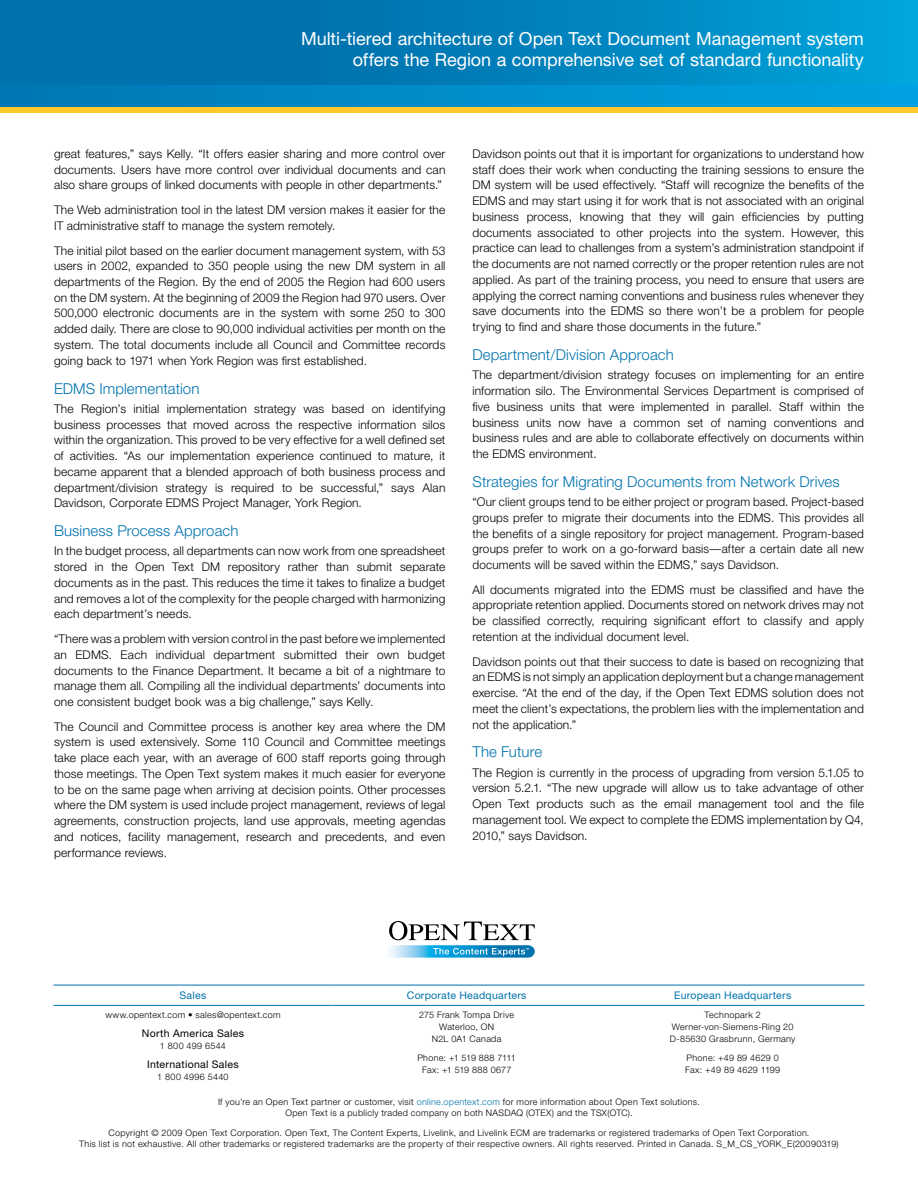
<style>
.page{position:relative;width:918px;height:1188px;background:#fff}
.page>*{position:absolute;margin:0;border:0;box-sizing:border-box;transform-origin:0 0}
.t1{font:18px/21px "Helvetica Neue";letter-spacing:-.005em;color:#fff;text-align:right}
.t2{font:300 15px "Helvetica Neue";letter-spacing:.005em;color:#0073ae}
.t3{font:300 12px/15.8px "Helvetica Neue";letter-spacing:.01em;color:#000;text-align:justify}
.t4{font:10.5px "Helvetica Neue";letter-spacing:.025em;color:#0073ae}
.t5{font:10.5px "Helvetica Neue";letter-spacing:.03em;color:#000}
.t6{font:300 9px/12px "Helvetica Neue";letter-spacing:.035em;color:#000;text-align:center}
.s1{color:#0073ae}
</style>
<div class="page">
<svg style="left:389px;top:921px;width:146px;height:37px"></svg>
<hr style="left:54px;top:985px;width:278px;height:1px;background:#0073ae">
<hr style="left:332px;top:985px;width:269px;height:1px;background:#0073ae">
<hr style="left:601px;top:985px;width:263px;height:1px;background:#0073ae">
<hr style="left:54px;top:1005px;width:278px;height:1px;background:#0073ae">
<hr style="left:332px;top:1005px;width:269px;height:1px;background:#0073ae">
<hr style="left:601px;top:1005px;width:263px;height:1px;background:#0073ae">
<div style="left:0;top:0;width:918px;height:97px;background:linear-gradient(to right,#0067a3,#009cd4)"></div>
<div style="left:0;top:86px;width:918px;height:23px;background:linear-gradient(to right,#0077b3,#00a3e2)"></div>
<div style="left:0;top:107px;width:918px;height:6px;background:#ffc82b"></div>
<h1 class="t1" style="left:301px;top:28px;width:564px">Multi-tiered architecture of Open Text Document Management system offers the Region a comprehensive set of standard functionality</h1>
<p class="t3" style="left:54px;top:146px;width:393px">great features,” says Kelly. “It offers easier sharing and more control over documents. Users have more control over individual documents and can also share groups of linked documents with people in other departments.”</p>
<p class="t3" style="left:54px;top:202px;width:393px">The Web administration tool in the latest DM version makes it easier for the<br>IT administrative staff to manage the system remotely.</p>
<p class="t3" style="left:54px;top:242px;width:393px">The initial pilot based on the earlier document management system, with 53 users in 2002, expanded to 350 people using the new DM system in all departments of the Region. By the end of 2005 the Region had 600 users on the DM system. At the beginning of 2009 the Region had 970 users. Over 500,000 electronic documents are in the system with some 250 to 300 added daily. There are close to 90,000 individual activities per month on the system. The total documents include all Council and Committee records going back to 1971 when York Region was first established.</p>
<p class="t2" style="left:54px;top:379px;width:147px">EDMS Implementation</p>
<p class="t3" style="left:54px;top:400px;width:393px">The Region’s initial implementation strategy was based on identifying business processes that moved across the respective information silos within the organization. This proved to be very effective for a well defined set of activities. “As our implementation experience continued to mature, it became apparent that a blended approach of both business process and department/division strategy is required to be successful,” says Alan Davidson, Corporate EDMS Project Manager, York Region.</p>
<p class="t2" style="left:54px;top:522px;width:186px">Business Process Approach</p>
<p class="t3" style="left:54px;top:543px;width:393px">In the budget process, all departments can now work from one spreadsheet stored in the Open Text DM repository rather than submit separate documents as in the past. This reduces the time it takes to finalize a budget and removes a lot of the complexity for the people charged with harmonizing each department’s needs.</p>
<p class="t3" style="left:54px;top:631px;width:393px">“There was a problem with version control in the past before we implemented an EDMS. Each individual department submitted their own budget documents to the Finance Department. It became a bit of a nightmare to manage them all. Compiling all the individual departments’ documents into one consistent budget book was a big challenge,” says Kelly.</p>
<p class="t3" style="left:54px;top:718px;width:393px">The Council and Committee process is another key area where the DM system is used extensively. Some 110 Council and Committee meetings take place each year, with an average of 600 staff reports going through those meetings. The Open Text system makes it much easier for everyone to be on the same page when arriving at decision points. Other processes where the DM system is used include project management, reviews of legal agreements, construction projects, land use approvals, meeting agendas and notices, facility management, research and precedents, and even performance reviews.</p>
<p class="t3" style="left:472px;top:145px;width:393px">Davidson points out that it is important for organizations to understand how staff does their work when conducting the training sessions to ensure the DM system will be used effectively. “Staff will recognize the benefits of the EDMS and may start using it for work that is not associated with an original business process, knowing that they will gain efficiencies by putting documents associated to other projects into the system. However, this practice can lead to challenges from a system’s administration standpoint if the documents are not named correctly or the proper retention rules are not applied. As part of the training process, you need to ensure that users are applying the correct naming conventions and business rules whenever they save documents into the EDMS so there won’t be a problem for people trying to find and share those documents in the future.”</p>
<p class="t2" style="left:472px;top:346px;width:203px">Department/Division Approach</p>
<p class="t3" style="left:472px;top:367px;width:393px">The department/division strategy focuses on implementing for an entire information silo. The Environmental Services Department is comprised of five business units that were implemented in parallel. Staff within the business units now have a common set of naming conventions and business rules and are able to collaborate effectively on documents within the EDMS environment.</p>
<p class="t2" style="left:472px;top:472px;width:369px">Strategies for Migrating Documents from Network Drives</p>
<p class="t3" style="left:472px;top:494px;width:393px">“Our client groups tend to be either project or program based. Project-based groups prefer to migrate their documents into the EDMS. This provides all the benefits of a single repository for project management. Program-based groups prefer to work on a go-forward basis—after a certain date all new documents will be saved within the EDMS,” says Davidson.</p>
<p class="t3" style="left:472px;top:581px;width:393px">All documents migrated into the EDMS must be classified and have the appropriate retention applied. Documents stored on network drives may not be classified correctly, requiring significant effort to classify and apply retention at the individual document level.</p>
<p class="t3" style="left:472px;top:653px;width:393px">Davidson points out that their success to date is based on recognizing that an EDMS is not simply an application deployment but a change management exercise. “At the end of the day, if the Open Text EDMS solution does not meet the client’s expectations, the problem lies with the implementation and not the application.”</p>
<p class="t2" style="left:472px;top:743px;width:71px">The Future</p>
<p class="t3" style="left:472px;top:764px;width:393px">The Region is currently in the process of upgrading from version 5.1.05 to version 5.2.1. “The new upgrade will allow us to take advantage of other Open Text products such as the email management tool and the file management tool. We expect to complete the EDMS implementation by Q4, 2010,” says Davidson.</p>
<p class="t4" style="left:180px;top:989px;width:28px">Sales</p>
<p class="t4" style="left:407px;top:989px;width:121px">Corporate Headquarters</p>
<p class="t4" style="left:674px;top:989px;width:119px">European Headquarters</p>
<p class="t6" style="left:105px;top:1009px;width:177px">www.opentext.com • sales@opentext.com</p>
<p class="t5" style="left:142px;top:1027px;width:104px">North America Sales</p>
<p class="t6" style="left:160px;top:1040px;width:68px">1 800 499 6544</p>
<p class="t5" style="left:147px;top:1058px;width:93px">International Sales</p>
<p class="t6" style="left:157px;top:1071px;width:73px">1 800 4996 5440</p>
<p class="t6" style="left:670px;top:1009px;width:127px">Technopark 2<br>Werner-von-Siemens-Ring 20<br>D-85630 Grasbrunn, Germany</p>
<p class="t6" style="left:685px;top:1052px;width:97px;text-align:left">Phone: +49 89 4629 0<br>Fax: +49 89 4629 1199</p>
<p class="t6" style="left:218px;top:1096px;width:483px;line-height:11.2px">If you’re an Open Text partner or customer, visit <span class="s1">online.opentext.com</span> for more information about Open Text solutions.<br>Open Text is a publicly traded company on both NASDAQ (OTEX) and the TSX(OTC).</p>
<p class="t6" style="left:79px;top:1127px;width:761px;line-height:11.2px">Copyright © 2009 Open Text Corporation. Open Text, The Content Experts, Livelink, and Livelink ECM are trademarks or registered trademarks of Open Text Corporation.<br>This list is not exhaustive. All other trademarks or registered trademarks are the property of their respective owners. All rights reserved. Printed in Canada. S_M_CS_YORK_E(20090319)</p>
<p class="t6" style="left:419px;top:1009px;width:96px">275 Frank Tompa Drive<br>Waterloo, ON<br>N2L 0A1 Canada</p>
<p class="t6" style="left:417px;top:1052px;width:100px">Phone: +1 519 888 7111<br>Fax: +1 519 888 0677</p>
</div>
